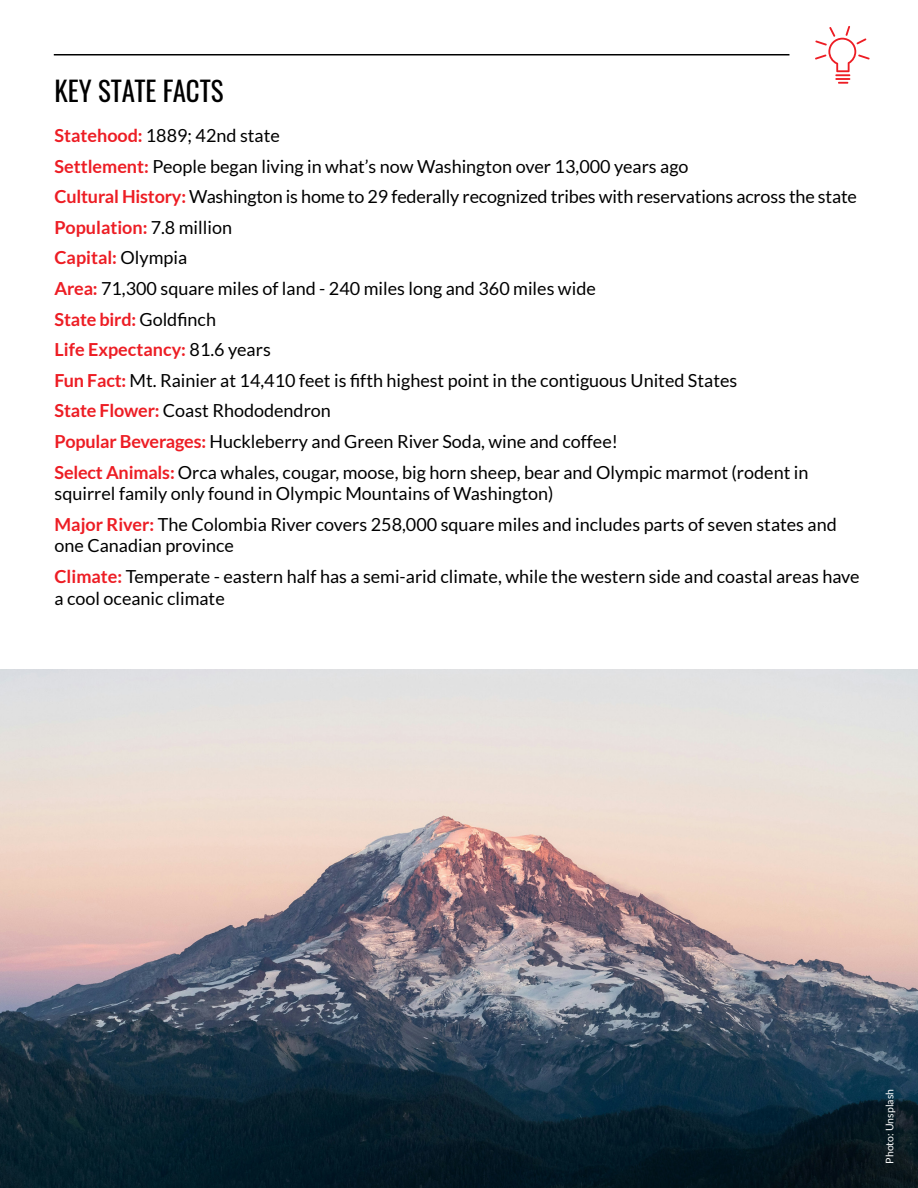
<style>
.page{position:relative;width:918px;height:1188px;background:#fff}
.page>*{position:absolute;margin:0;border:0;box-sizing:border-box;transform-origin:0 0}
.t1{font:27px "Oswald";color:#000}
.t2{font:18px/21.6px "Lato";color:#000}
.t3{font:700 18px "Lato";color:#ed1d24}
.t4{font:10.5px "Lato";color:#fff}
.s1{font-weight:700;color:#ed1d24}
.s2{font-weight:400;color:#000}
</style>
<div class="page">
<hr style="left:54px;top:54px;width:735px;height:1px;background:#000">
<img style="left:0;top:669px;width:918px;height:519px">
<svg style="left:815px;top:26px;width:55px;height:58px"></svg>
<p class="t1" style="left:55px;top:67px;width:171px">KEY STATE FACTS</p>
<p class="t2" style="left:55px;top:125px;width:227px"><span class="s1">Statehood:</span> 1889; 42nd state</p>
<p class="t2" style="left:55px;top:155px;width:635px"><span class="s1">Settlement:</span> People began living in what’s now Washington over 13,000 years ago</p>
<p class="t2" style="left:55px;top:186px;width:804px"><span class="s1">Cultural History:</span> Washington is home to 29 federally recognized tribes with reservations across the state</p>
<p class="t3" style="left:55px;top:217px;width:179px">Population: <span class="s2">7.8 million</span></p>
<p class="t3" style="left:55px;top:248px;width:134px">Capital: <span class="s2">Olympia</span></p>
<p class="t2" style="left:55px;top:278px;width:543px"><span class="s1">Area:</span> 71,300 square miles of land - 240 miles long and 360 miles wide</p>
<p class="t3" style="left:55px;top:309px;width:163px">State bird: <span class="s2">Goldfinch</span></p>
<p class="t3" style="left:55px;top:339px;width:218px">Life Expectancy: <span class="s2">81.6 years</span></p>
<p class="t2" style="left:55px;top:369px;width:684px"><span class="s1">Fun Fact:</span> Mt. Rainier at 14,410 feet is fifth highest point in the contiguous United States</p>
<p class="t2" style="left:55px;top:400px;width:278px"><span class="s1">State Flower:</span> Coast Rhododendron</p>
<p class="t2" style="left:55px;top:431px;width:565px"><span class="s1">Popular Beverages:</span> Huckleberry and Green River Soda, wine and coffee!</p>
<p class="t2" style="left:55px;top:461px;width:756px"><span class="s1">Select Animals:</span> Orca whales, cougar, moose, big horn sheep, bear and Olympic marmot (rodent in squirrel family only found in Olympic Mountains of Washington)</p>
<p class="t2" style="left:55px;top:513px;width:784px"><span class="s1">Major River:</span> The Colombia River covers 258,000 square miles and includes parts of seven states and one Canadian province</p>
<p class="t2" style="left:55px;top:566px;width:807px"><span class="s1">Climate:</span> Temperate - eastern half has a semi-arid climate, while the western side and coastal areas have a cool oceanic climate</p>
<p class="t4" style="left:884px;top:1164px;width:76px;rotate:-90deg">Photo: Unsplash</p>
</div>
